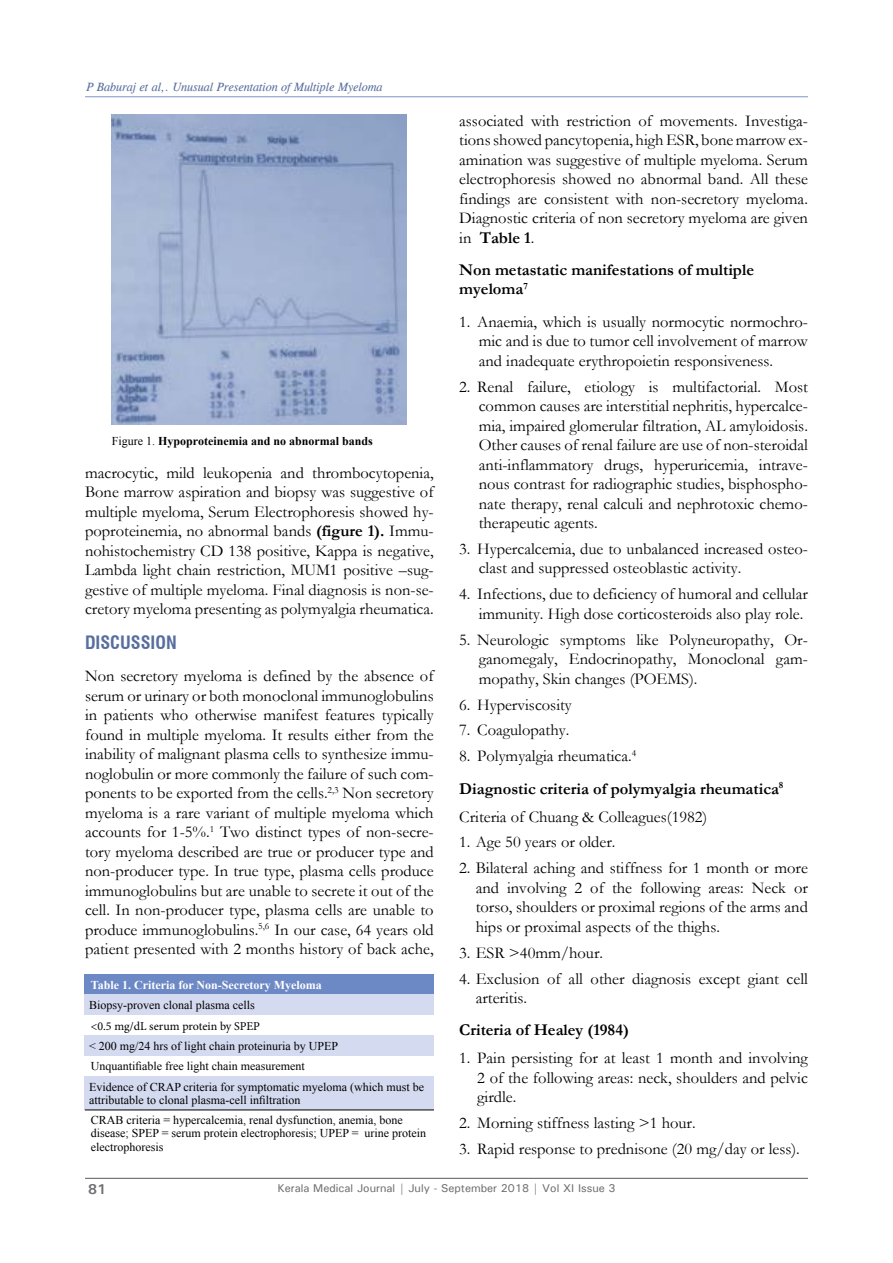
<style>
.page{position:relative;width:893px;height:1263px;background:#fff}
.page>*{position:absolute;margin:0;border:0;box-sizing:border-box;transform-origin:0 0}
.t1{font:700 condensed 18px "Swiss 721 BT";color:#576e9e}
.t2{font:16.5px/19.5px "Garamond";color:#000;text-align:justify}
.t3{font:700 16.5px/19.5px "Garamond";color:#000}
.t4{font:700 14.25px "Univers";color:#6d6e71}
.t5{font:12px/20.2px "Times New Roman";color:#000}
.t6{font:italic 12px "CG Times";color:#576e9e}
.t7{font:700 12px "Times New Roman";color:#000}
.t8{font:700 12px "Times New Roman";color:#fff}
.t9{font:12px "Minion Pro";letter-spacing:-.005em;color:#000}
.t10{font:500 11.25px "Univers";color:#6d6e71}
.s1{font-weight:400}
.s2{font-weight:700}
</style>
<div class="page">
<hr style="left:85px;top:1178px;width:723px;height:1px;background:#58595b">
<hr style="left:85px;top:96px;width:723px;height:1px;background:#8d9fd1">
<img style="left:112px;top:115px;width:295px;height:310px">
<div style="left:85px;top:974px;width:349px;height:21px;background:#6d89c5"></div>
<div style="left:85px;top:995px;width:349px;height:20px;background:#d4daef"></div>
<div style="left:85px;top:1036px;width:349px;height:20px;background:#d4daef"></div>
<div style="left:85px;top:1076px;width:349px;height:34px;background:#d4daef"></div>
<hr style="left:85px;top:1109px;width:349px;height:1px;background:#000">
<p class="t6" style="left:86px;top:80px;width:298px">P Baburaj et al,. Unusual Presentation of Multiple Myeloma</p>
<p class="t7" style="left:112px;top:432px;width:262px"><span class="s1">Figure 1.</span> Hypoproteinemia and no abnormal bands</p>
<p class="t2" style="left:85px;top:463px;width:350px">macrocytic, mild leukopenia and thrombocytopenia, Bone marrow aspiration and biopsy was suggestive of multiple myeloma, Serum Electrophoresis showed hy&shy;poproteinemia, no abnormal bands <span class="s2">(figure 1).</span> Immu&shy;nohistochemistry CD 138 positive, Kappa is negative, Lambda light chain restriction, MUM1 positive –sug&shy;gestive of multiple myeloma. Final diagnosis is non-se&shy;cretory myeloma presenting as polymyalgia rheumatica.</p>
<p class="t1" style="left:85px;top:631px;width:93px">DISCUSSION</p>
<p class="t2" style="left:85px;top:666px;width:350px">Non secretory myeloma is defined by the absence of serum or urinary or both monoclonal immunoglobulins in patients who otherwise manifest features typically found in multiple myeloma. It results either from the inability of malignant plasma cells to synthesize immu&shy;noglobulin or more commonly the failure of such com&shy;ponents to be exported from the cells.<sup>2,3</sup> Non secretory myeloma is a rare variant of multiple myeloma which accounts for 1-5%.<sup>1</sup> Two distinct types of non-secre&shy;tory myeloma described are true or producer type and non-producer type. In true type, plasma cells produce immunoglobulins but are unable to secrete it out of the cell. In non-producer type, plasma cells are unable to produce immunoglobulins.<sup>5,6</sup> In our case, 64 years old patient presented with 2 months history of back ache,</p>
<p class="t8" style="left:91px;top:976px;width:233px">Table 1. Criteria for Non-Secretory Myeloma</p>
<p class="t5" style="left:89px;top:995px;width:167px">Biopsy-proven clonal plasma cells</p>
<p class="t9" style="left:91px;top:1018px;width:171px">&lt;0.5 mg/dL serum protein by SPEP</p>
<p class="t5" style="left:89px;top:1036px;width:337px">&lt; 200 mg/24 hrs of light chain proteinuria by UPEP<br>Unquantifiable free light chain measurement<br>Evidence of CRAP criteria for symptomatic myeloma (which must be</p>
<p class="t5" style="left:89px;top:1089px;width:315px">attributable to clonal plasma-cell infiltration<br>CRAB criteria = hypercalcemia, renal dysfunction, anemia, bone</p>
<p class="t5" style="left:91px;top:1127px;width:337px;line-height:13.2px">disease; SPEP = serum protein electrophoresis; UPEP = urine protein electrophoresis</p>
<p class="t2" style="left:459px;top:110px;width:350px">associated with restriction of movements. Investiga&shy;tions showed pancytopenia, high ESR, bone marrow ex&shy;amination was suggestive of multiple myeloma. Serum electrophoresis showed no abnormal band. All these findings are consistent with non-secretory myeloma.<br>Diagnostic criteria of non secretory myeloma are given in <span class="s2">Table 1</span>.</p>
<p class="t3" style="left:459px;top:260px;width:296px">Non metastatic manifestations of multiple myeloma<sup>7</sup></p>
<p class="t2" style="left:479px;top:311px;width:331px;text-indent:-20px">1. Anaemia, which is usually normocytic normochro&shy;mic and is due to tumor cell involvement of marrow and inadequate erythropoietin responsiveness.</p>
<p class="t2" style="left:479px;top:376px;width:331px;text-indent:-20px">2. Renal failure, etiology is multifactorial. Most common causes are interstitial nephritis, hypercalce&shy;mia, impaired glomerular filtration, AL amyloidosis.<br>Other causes of renal failure are use of non-steroidal anti-inflammatory drugs, hyperuricemia, intrave&shy;nous contrast for radiographic studies, bisphospho&shy;nate therapy, renal calculi and nephrotoxic chemo&shy;therapeutic agents.</p>
<p class="t2" style="left:479px;top:539px;width:331px;text-indent:-20px">3. Hypercalcemia, due to unbalanced increased osteo&shy;clast and suppressed osteoblastic activity.</p>
<p class="t2" style="left:459px;top:584px;width:350px;text-align:right">4. Infections, due to deficiency of humoral and cellular immunity. High dose corticosteroids also play role.</p>
<p class="t2" style="left:479px;top:629px;width:331px;text-indent:-20px">5. Neurologic symptoms like Polyneuropathy, Or&shy;ganomegaly, Endocrinopathy, Monoclonal gam&shy;mopathy, Skin changes (POEMS).</p>
<p class="t2" style="left:459px;top:694px;width:114px">6. Hyperviscosity</p>
<p class="t2" style="left:459px;top:720px;width:112px">7. Coagulopathy.</p>
<p class="t3" style="left:459px;top:740px;width:326px;line-height:32.2px"><span class="s1">8. Polymyalgia rheumatica.</span><sup>4<br></sup>Diagnostic criteria of polymyalgia rheumatica<sup>8</sup></p>
<p class="t2" style="left:459px;top:806px;width:250px">Criteria of Chuang &amp; Colleagues(1982)</p>
<p class="t2" style="left:459px;top:832px;width:158px">1. Age 50 years or older.</p>
<p class="t2" style="left:476px;top:858px;width:334px;text-indent:-16px">2. Bilateral aching and stiffness for 1 month or more and involving 2 of the following areas: Neck or torso, shoulders or proximal regions of the arms and hips or proximal aspects of the thighs.</p>
<p class="t2" style="left:459px;top:942px;width:145px">3. ESR &gt;40mm/hour.</p>
<p class="t2" style="left:476px;top:968px;width:334px;text-indent:-16px">4. Exclusion of all other diagnosis except giant cell arteritis.</p>
<p class="t3" style="left:459px;top:1020px;width:171px">Criteria of Healey (1984)</p>
<p class="t2" style="left:477px;top:1048px;width:332px;text-indent:-18px">1. Pain persisting for at least 1 month and involving 2 of the following areas: neck, shoulders and pelvic girdle.</p>
<p class="t2" style="left:459px;top:1113px;width:238px">2. Morning stiffness lasting &gt;1 hour.</p>
<p class="t2" style="left:459px;top:1139px;width:342px">3. Rapid response to prednisone (20 mg/day or less).</p>
<p class="t4" style="left:88px;top:1180px;width:19px">81</p>
<p class="t10" style="left:277px;top:1181px;width:340px">Kerala Medical Journal | July - September 2018 | Vol XI Issue 3</p>
</div>
